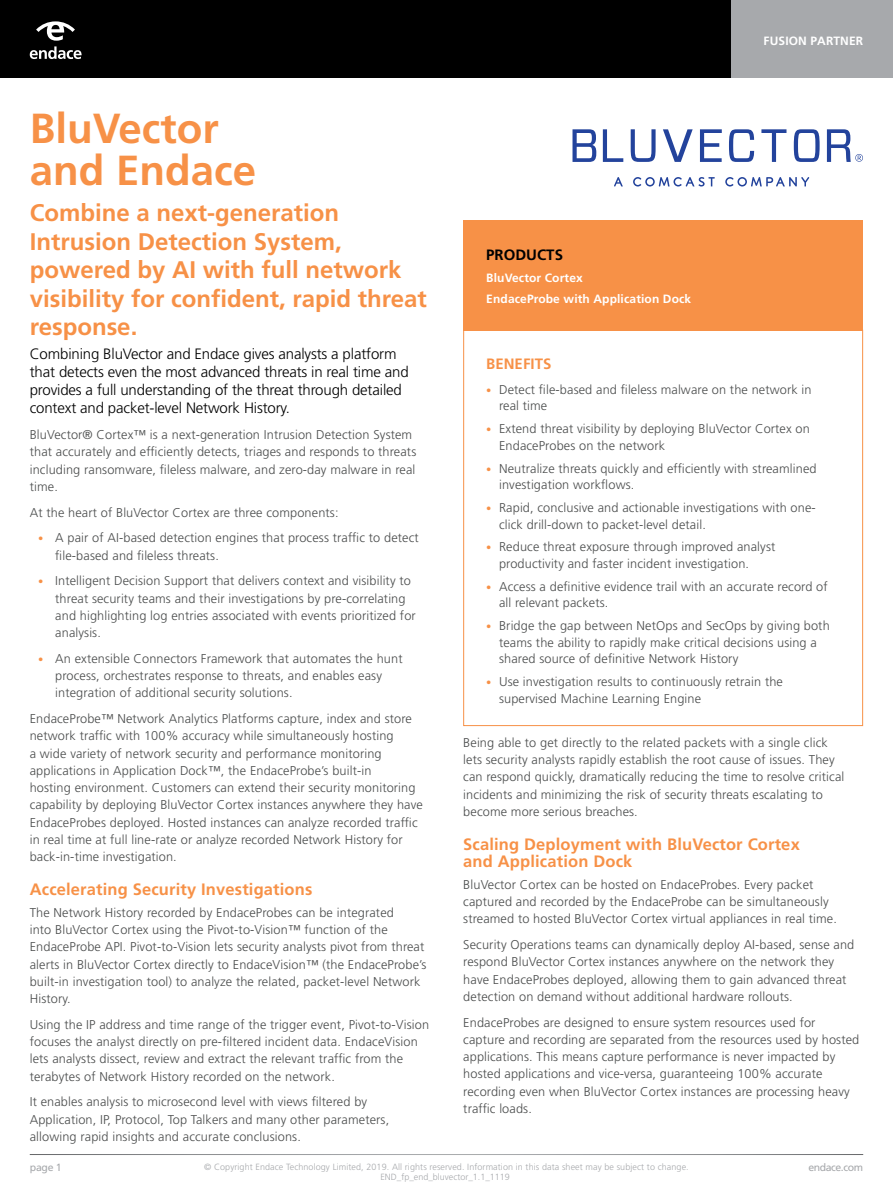
<style>
.page{position:relative;width:893px;height:1188px;background:#fff}
.page>*{position:absolute;margin:0;border:0;box-sizing:border-box;transform-origin:0 0}
.t1{font:700 42px/42px "Frutiger LT Std";color:#f79147}
.t2{font:700 24px/28.5px "Frutiger LT Std";color:#f79147}
.t3{font:700 16.5px/17.2px "Frutiger LT Std";letter-spacing:.01em;color:#f79147}
.t4{font:300 15px/18px "Frutiger LT Std";letter-spacing:-.01em;color:#000}
.t5{font:700 15px "Frutiger LT Std";color:#000}
.t6{font:700 15px "Frutiger LT Std";color:#f79147}
.t7{font:300 12.75px/17.2px "Frutiger LT Std";letter-spacing:.01em;color:#4b4d4d}
.t8{font:700 12px/20.9px "Frutiger LT Std";letter-spacing:.01em;color:#fff}
.t9{font:10.5px "Frutiger LT Std";letter-spacing:-.04em;color:#a7a9ac}
.t10{font:300 9px "Frutiger LT Std";letter-spacing:.01em;color:#a7a9ac}
.s1{font-size:10.5px;color:#f79147}
</style>
<div class="page">
<div style="left:0;top:0;width:893px;height:78px;background:#000"></div>
<svg style="left:30px;top:21px;width:52px;height:38px"></svg>
<div style="left:731px;top:0;width:162px;height:78px;background:#a7a9ac"></div>
<div style="left:463px;top:220px;width:400px;height:111px;background:#f79147"></div>
<div style="left:463px;top:330px;width:400px;height:396px;border:1px solid #f79147"></div>
<svg style="left:614px;top:177px;width:9px;height:10px"></svg>
<svg style="left:633px;top:177px;width:82px;height:10px"></svg>
<svg style="left:725px;top:177px;width:84px;height:10px"></svg>
<svg style="left:572px;top:129px;width:24px;height:33px"></svg>
<svg style="left:603px;top:129px;width:20px;height:33px"></svg>
<svg style="left:631px;top:129px;width:25px;height:33px"></svg>
<svg style="left:700px;top:129px;width:22px;height:33px"></svg>
<svg style="left:729px;top:129px;width:25px;height:33px"></svg>
<svg style="left:761px;top:129px;width:25px;height:33px"></svg>
<svg style="left:794px;top:129px;width:26px;height:33px"></svg>
<svg style="left:663px;top:129px;width:30px;height:33px"></svg>
<svg style="left:827px;top:129px;width:36px;height:33px"></svg>
<h1 class="t1" style="left:30px;top:108px;width:228px">BluVector and Endace</h1>
<h2 class="t2" style="left:30px;top:199px;width:399px">Combine a next-generation<br>Intrusion Detection System, powered by AI with full network visibility for confident, rapid threat response.</h2>
<p class="t4" style="left:30px;top:345px;width:380px">Combining BluVector and Endace gives analysts a platform that detects even the most advanced threats in real time and provides a full understanding of the threat through detailed context and packet-level Network History.</p>
<p class="t7" style="left:30px;top:426px;width:388px">BluVector® Cortex™ is a next-generation Intrusion Detection System that accurately and efficiently detects, triages and responds to threats including ransomware, fileless malware, and zero-day malware in real time.</p>
<p class="t7" style="left:30px;top:504px;width:310px">At the heart of BluVector Cortex are three components:</p>
<p class="t7" style="left:55px;top:530px;width:365px;text-indent:-17px"><span class="s1">•</span> A pair of AI-based detection engines that process traffic to detect file-based and fileless threats.</p>
<p class="t7" style="left:55px;top:573px;width:362px;text-indent:-17px"><span class="s1">•</span> Intelligent Decision Support that delivers context and visibility to threat security teams and their investigations by pre-correlating and highlighting log entries associated with events prioritized for analysis.</p>
<p class="t7" style="left:55px;top:650px;width:349px;text-indent:-17px"><span class="s1">•</span> An extensible Connectors Framework that automates the hunt process, orchestrates response to threats, and enables easy integration of additional security solutions.</p>
<p class="t7" style="left:30px;top:710px;width:395px">EndaceProbe™ Network Analytics Platforms capture, index and store network traffic with 100% accuracy while simultaneously hosting<br>a wide variety of network security and performance monitoring applications in Application Dock™, the EndaceProbe’s built-in<br>hosting environment. Customers can extend their security monitoring capability by deploying BluVector Cortex instances anywhere they have EndaceProbes deployed. Hosted instances can analyze recorded traffic in real time at full line-rate or analyze recorded Network History for back-in-time investigation.</p>
<p class="t3" style="left:30px;top:881px;width:284px">Accelerating Security Investigations</p>
<p class="t7" style="left:30px;top:904px;width:398px">The Network History recorded by EndaceProbes can be integrated<br>into BluVector Cortex using the Pivot-to-Vision™ function of the EndaceProbe API. Pivot-to-Vision lets security analysts pivot from threat alerts in BluVector Cortex directly to EndaceVision™ (the EndaceProbe’s built-in investigation tool) to analyze the related, packet-level Network History.</p>
<p class="t7" style="left:30px;top:1016px;width:401px">Using the IP address and time range of the trigger event, Pivot-to-Vision focuses the analyst directly on pre-filtered incident data. EndaceVision lets analysts dissect, review and extract the relevant traffic from the terabytes of Network History recorded on the network.</p>
<p class="t7" style="left:30px;top:1094px;width:361px">It enables analysis to microsecond level with views filtered by<br>Application, IP, Protocol, Top Talkers and many other parameters, allowing rapid insights and accurate conclusions.</p>
<p class="t8" style="left:764px;top:30px;width:101px">FUSION PARTNER</p>
<p class="t5" style="left:486px;top:246px;width:78px">PRODUCTS</p>
<p class="t8" style="left:486px;top:268px;width:206px">BluVector Cortex<br>EndaceProbe with Application Dock</p>
<p class="t6" style="left:486px;top:355px;width:67px">BENEFITS</p>
<p class="t7" style="left:499px;top:382px;width:314px;line-height:16.5px;text-indent:-13px"><span class="s1">•</span> Detect file-based and fileless malware on the network in real time</p>
<p class="t7" style="left:499px;top:421px;width:312px;line-height:16.5px;text-indent:-13px"><span class="s1">•</span> Extend threat visibility by deploying BluVector Cortex on<br>EndaceProbes on the network</p>
<p class="t7" style="left:499px;top:460px;width:319px;line-height:16.5px;text-indent:-13px"><span class="s1">•</span> Neutralize threats quickly and efficiently with streamlined investigation workflows.</p>
<p class="t7" style="left:499px;top:500px;width:318px;line-height:16.5px;text-indent:-13px"><span class="s1">•</span> Rapid, conclusive and actionable investigations with one&shy;click drill-down to packet-level detail.</p>
<p class="t7" style="left:499px;top:539px;width:278px;line-height:16.5px;text-indent:-13px"><span class="s1">•</span> Reduce threat exposure through improved analyst productivity and faster incident investigation.</p>
<p class="t7" style="left:499px;top:578px;width:330px;line-height:16.5px;text-indent:-13px"><span class="s1">•</span> Access a definitive evidence trail with an accurate record of all relevant packets.</p>
<p class="t7" style="left:499px;top:618px;width:332px;line-height:16.5px;text-indent:-13px"><span class="s1">•</span> Bridge the gap between NetOps and SecOps by giving both teams the ability to rapidly make critical decisions using a shared source of definitive Network History</p>
<p class="t7" style="left:499px;top:674px;width:285px;line-height:16.5px;text-indent:-13px"><span class="s1">•</span> Use investigation results to continuously retrain the supervised Machine Learning Engine</p>
<p class="t7" style="left:463px;top:734px;width:383px">Being able to get directly to the related packets with a single click lets security analysts rapidly establish the root cause of issues. They can respond quickly, dramatically reducing the time to resolve critical incidents and minimizing the risk of security threats escalating to become more serious breaches.</p>
<p class="t3" style="left:463px;top:836px;width:338px">Scaling Deployment with BluVector Cortex and Application Dock</p>
<p class="t7" style="left:463px;top:876px;width:375px">BluVector Cortex can be hosted on EndaceProbes. Every packet captured and recorded by the EndaceProbe can be simultaneously streamed to hosted BluVector Cortex virtual appliances in real time.</p>
<p class="t7" style="left:463px;top:936px;width:393px">Security Operations teams can dynamically deploy AI-based, sense and respond BluVector Cortex instances anywhere on the network they have EndaceProbes deployed, allowing them to gain advanced threat detection on demand without additional hardware rollouts.</p>
<p class="t7" style="left:463px;top:1014px;width:398px">EndaceProbes are designed to ensure system resources used for capture and recording are separated from the resources used by hosted applications. This means capture performance is never impacted by hosted applications and vice-versa, guaranteeing 100% accurate recording even when BluVector Cortex instances are processing heavy traffic loads.</p>
<p class="t10" style="left:204px;top:1162px;width:486px">© Copyright Endace Technology Limited, 2019. All rights reserved. Information in this data sheet may be subject to change.</p>
<p class="t9" style="left:30px;top:1161px;width:33px">page 1</p>
<p class="t9" style="left:808px;top:1161px;width:56px">endace.com</p>
<p class="t10" style="left:380px;top:1171px;width:131px">END_fp_end_bluvector_1.1_1119</p>
</div>
